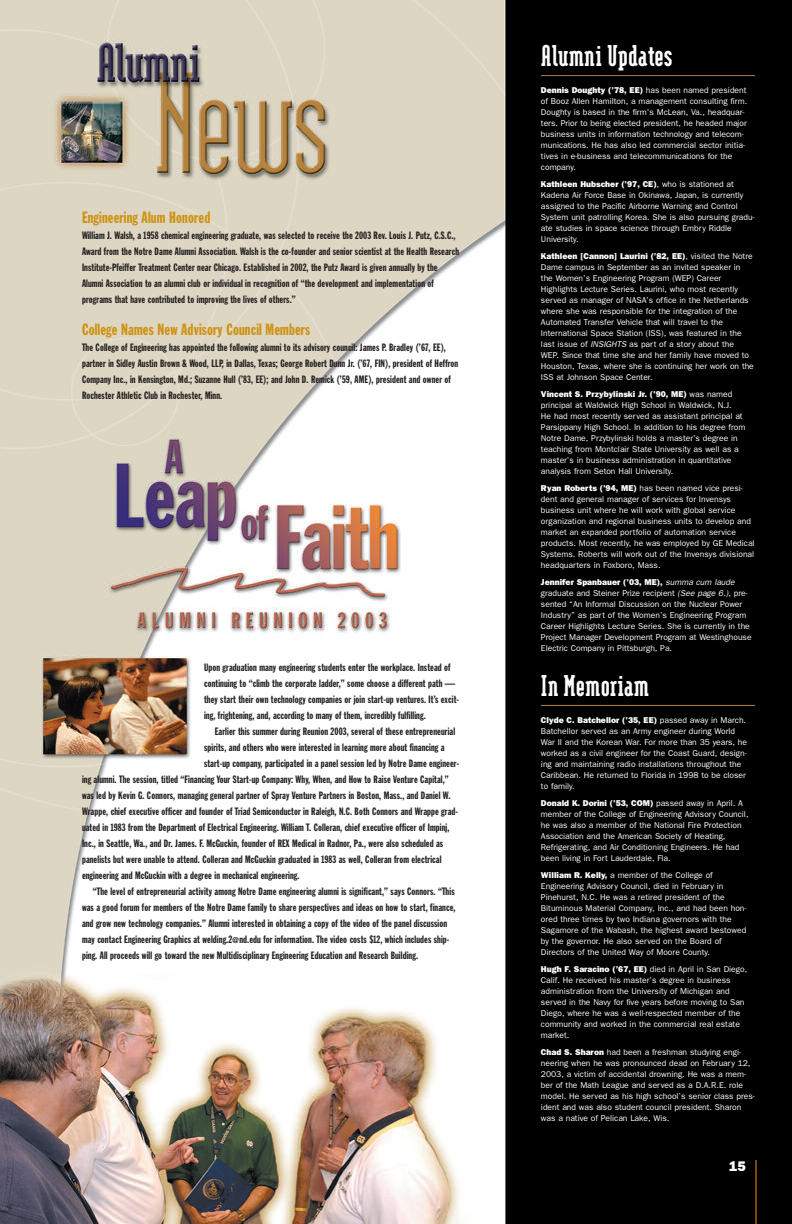
<style>
.page{position:relative;width:792px;height:1224px;background:#fff}
.page>*{position:absolute;margin:0;border:0;box-sizing:border-box;transform-origin:0 0}
.t1{font:900 36px "Modula Serif";color:#fff}
.t2{font:16px "Franklin Gothic Extra Cond";letter-spacing:.01em;color:#cf910f}
.t3{font:800 14px "Franklin Gothic";color:#fff}
.t4{font:10.5px/16px "Franklin Gothic Extra Cond";letter-spacing:.01em;color:#231f20}
.t5{font:8.5px/11px "Franklin Gothic";color:#fff}
.s1{font-weight:800}
.s2{font-style:italic}
</style>
<div class="page">
<img style="left:0;top:0;width:792px;height:1224px">
<hr style="left:756px;top:1160px;width:1px;height:64px;background:#f7931d">
<hr style="left:541px;top:75px;width:214px;height:1px;background:#b4823f">
<hr style="left:541px;top:705px;width:214px;height:1px;background:#b4823f">
<h2 class="t2" style="left:82px;top:212px;width:130px">Engineering Alum Honored</h2>
<p class="t4" style="left:82px;top:228px;width:379px">William J. Walsh, a 1958 chemical engineering graduate, was selected to receive the 2003 Rev. Louis J. Putz, C.S.C., Award from the Notre Dame Alumni Association. Walsh is the co-founder and senior scientist at the Health Research Institute-Pfeiffer Treatment Center near Chicago. Established in 2002, the Putz Award is given annually by the Alumni Association to an alumni club or individual in recognition of “the development and implementation of programs that have contributed to improving the lives of others.”</p>
<h2 class="t2" style="left:82px;top:324px;width:230px">College Names New Advisory Council Members</h2>
<p class="t4" style="left:82px;top:340px;width:378px">The College of Engineering has appointed the following alumni to its advisory council: James P. Bradley (’67, EE), partner in Sidley Austin Brown &amp; Wood, LLP, in Dallas, Texas; George Robert Dunn Jr. (’67, FIN), president of Heffron Company Inc., in Kensington, Md.; Suzanne Hull (’83, EE); and John D. Remick (’59, AME), president and owner of Rochester Athletic Club in Rochester, Minn.</p>
<p class="t4" style="left:204px;top:660px;width:257px">Upon graduation many engineering students enter the workplace. Instead of continuing to “climb the corporate ladder,” some choose a different path — they start their own technology companies or join start-up ventures. It’s excit&shy;ing, frightening, and, according to many of them, incredibly fulfilling.</p>
<p class="t4" style="left:215px;top:724px;width:242px">Earlier this summer during Reunion 2003, several of these entrepreneurial</p>
<p class="t4" style="left:204px;top:740px;width:242px">spirits, and others who were interested in learning more about financing a</p>
<p class="t4" style="left:204px;top:756px;width:257px">start-up company, participated in a panel session led by Notre Dame engineer-</p>
<p class="t4" style="left:82px;top:772px;width:368px">ing alumni. The session, titled “Financing Your Start-up Company: Why, When, and How to Raise Venture Capital,”</p>
<p class="t4" style="left:82px;top:788px;width:370px">was led by Kevin G. Connors, managing general partner of Spray Venture Partners in Boston, Mass., and Daniel W.</p>
<p class="t4" style="left:82px;top:804px;width:378px">Wrappe, chief executive officer and founder of Triad Semiconductor in Raleigh, N.C. Both Connors and Wrappe grad-</p>
<p class="t4" style="left:82px;top:820px;width:369px">uated in 1983 from the Department of Electrical Engineering. William T. Colleran, chief executive officer of Impinj,</p>
<p class="t4" style="left:82px;top:836px;width:363px">Inc., in Seattle, Wa., and Dr. James. F. McGuckin, founder of REX Medical in Radnor, Pa., were also scheduled as</p>
<p class="t4" style="left:82px;top:852px;width:361px">panelists but were unable to attend. Colleran and McGuckin graduated in 1983 as well, Colleran from electrical</p>
<p class="t4" style="left:82px;top:868px;width:219px">engineering and McGuckin with a degree in mechanical engineering.</p>
<p class="t4" style="left:93px;top:884px;width:363px">“The level of entrepreneurial activity among Notre Dame engineering alumni is significant,” says Connors. “This</p>
<p class="t4" style="left:82px;top:900px;width:375px">was a good forum for members of the Notre Dame family to share perspectives and ideas on how to start, finance,</p>
<p class="t4" style="left:82px;top:916px;width:367px">and grow new technology companies.” Alumni interested in obtaining a copy of the video of the panel discussion</p>
<p class="t4" style="left:82px;top:932px;width:369px">may contact Engineering Graphics at welding.2@nd.edu for information. The video costs $12, which includes ship-</p>
<p class="t4" style="left:82px;top:948px;width:338px">ping. All proceeds will go toward the new Multidisciplinary Engineering Education and Research Building.</p>
<h1 class="t1" style="left:541px;top:33px;width:133px">Alumni Updates</h1>
<p class="t5" style="left:541px;top:84px;width:208px"><span class="s1">Dennis Doughty (’78, EE)</span> has been named president of Booz Allen Hamilton, a management consulting firm.<br>Doughty is based in the firm’s McLean, Va., headquar&shy;ters. Prior to being elected president, he headed major business units in information technology and telecom&shy;munications. He has also led commercial sector initia&shy;tives in e-business and telecommunications for the company.</p>
<p class="t5" style="left:541px;top:178px;width:215px"><span class="s1">Kathleen Hubscher (’97, CE)</span>, who is stationed at Kadena Air Force Base in Okinawa, Japan, is currently assigned to the Pacific Airborne Warning and Control System unit patrolling Korea. She is also pursuing gradu&shy;ate studies in space science through Embry Riddle University.</p>
<p class="t5" style="left:541px;top:250px;width:214px"><span class="s1">Kathleen [Cannon] Laurini (’82, EE)</span>, visited the Notre Dame campus in September as an invited speaker in the Women’s Engineering Program (WEP) Career Highlights Lecture Series. Laurini, who most recently served as manager of NASA’s office in the Netherlands where she was responsible for the integration of the Automated Transfer Vehicle that will travel to the International Space Station (ISS), was featured in the last issue of <span class="s2">INSIGHTS</span> as part of a story about the WEP. Since that time she and her family have moved to Houston, Texas, where she is continuing her work on the ISS at Johnson Space Center.</p>
<p class="t5" style="left:541px;top:388px;width:206px"><span class="s1">Vincent S. Przybylinski Jr. (’90, ME)</span> was named principal at Waldwick High School in Waldwick, N.J.<br>He had most recently served as assistant principal at Parsippany High School. In addition to his degree from Notre Dame, Przybylinski holds a master’s degree in teaching from Montclair State University as well as a master’s in business administration in quantitative analysis from Seton Hall University.</p>
<p class="t5" style="left:541px;top:482px;width:215px"><span class="s1">Ryan Roberts (’94, ME)</span> has been named vice presi&shy;dent and general manager of services for Invensys business unit where he will work with global service organization and regional business units to develop and market an expanded portfolio of automation service products. Most recently, he was employed by GE Medical Systems. Roberts will work out of the Invensys divisional headquarters in Foxboro, Mass.</p>
<p class="t5" style="left:541px;top:576px;width:212px"><span class="s1">Jennifer Spanbauer (’03, ME),</span> <span class="s2">summa cum laude </span>graduate and Steiner Prize recipient <span class="s2">(See page 6.)</span>, pre&shy;sented “An Informal Discussion on the Nuclear Power Industry” as part of the Women’s Engineering Program Career Highlights Lecture Series. She is currently in the Project Manager Development Program at Westinghouse Electric Company in Pittsburgh, Pa.</p>
<h1 class="t1" style="left:541px;top:662px;width:110px">In Memoriam</h1>
<p class="t5" style="left:541px;top:714px;width:208px"><span class="s1">Clyde C. Batchellor (’35, EE)</span> passed away in March.<br>Batchellor served as an Army engineer during World War II and the Korean War. For more than 35 years, he worked as a civil engineer for the Coast Guard, design&shy;ing and maintaining radio installations throughout the Caribbean. He returned to Florida in 1998 to be closer to family.</p>
<p class="t5" style="left:541px;top:797px;width:209px"><span class="s1">Donald K. Dorini (’53, COM)</span> passed away in April. A member of the College of Engineering Advisory Council, he was also a member of the National Fire Protection Association and the American Society of Heating, Refrigerating, and Air Conditioning Engineers. He had been living in Fort Lauderdale, Fla.</p>
<p class="t5" style="left:541px;top:869px;width:207px"><span class="s1">William R. Kelly,</span> a member of the College of Engineering Advisory Council, died in February in Pinehurst, N.C. He was a retired president of the Bituminous Material Company, Inc., and had been hon&shy;ored three times by two Indiana governors with the Sagamore of the Wabash, the highest award bestowed by the governor. He also served on the Board of Directors of the United Way of Moore County.</p>
<p class="t5" style="left:541px;top:963px;width:208px"><span class="s1">Hugh F. Saracino (’67, EE)</span> died in April in San Diego, Calif. He received his master’s degree in business administration from the University of Michigan and served in the Navy for five years before moving to San Diego, where he was a well-respected member of the community and worked in the commercial real estate market.</p>
<p class="t5" style="left:541px;top:1046px;width:215px"><span class="s1">Chad S. Sharon</span> had been a freshman studying engi&shy;neering when he was pronounced dead on February 12, 2003, a victim of accidental drowning. He was a mem&shy;ber of the Math League and served as a D.A.R.E. role model. He served as his high school’s senior class pres&shy;ident and was also student council president. Sharon was a native of Pelican Lake, Wis.</p>
<h3 class="t3" style="left:729px;top:1158px;width:18px">15</h3>
</div>
